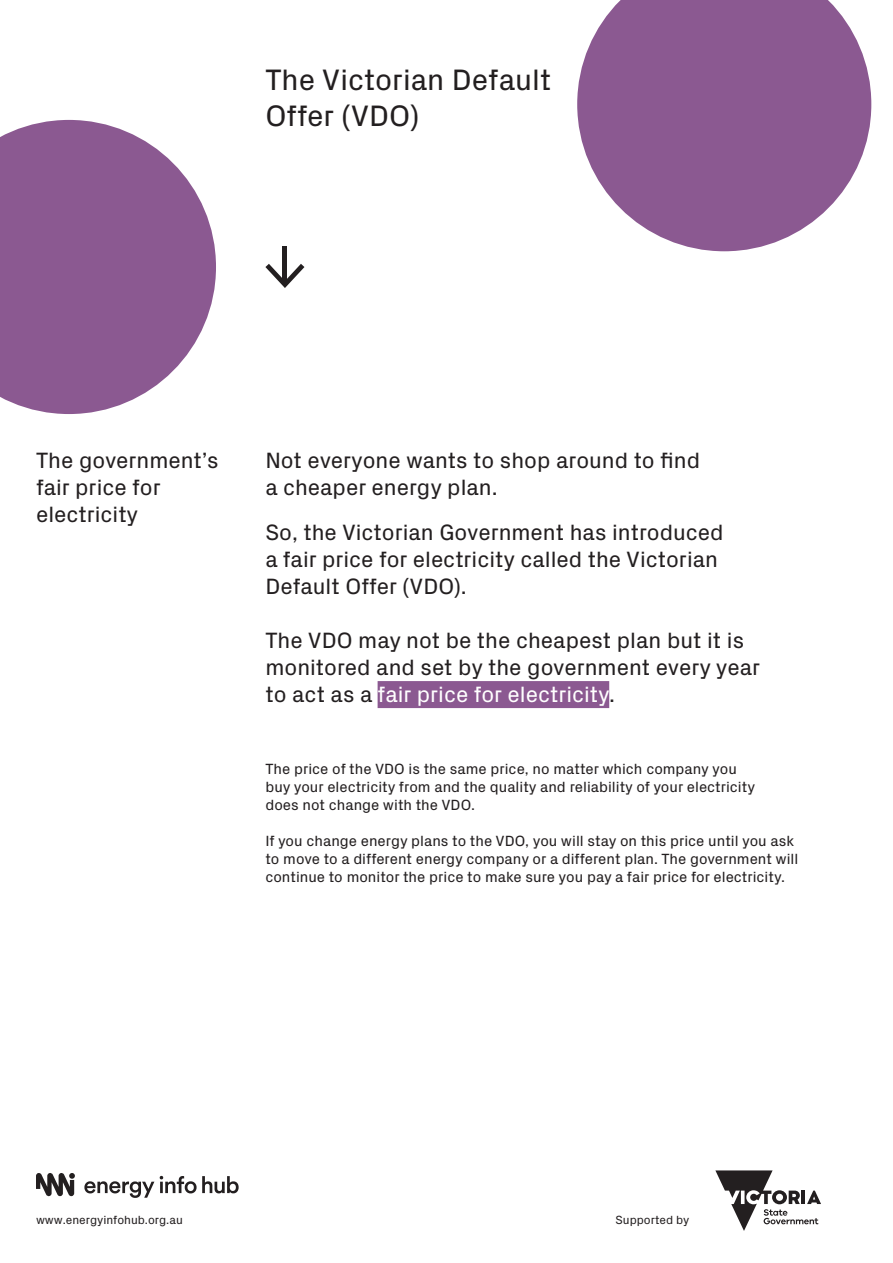
<style>
.page{position:relative;width:893px;height:1263px;background:#fff}
.page>*{position:absolute;margin:0;border:0;box-sizing:border-box;transform-origin:0 0}
.t1{font:30px/36px "Px Grotesk";color:#231f20}
.t2{font:22.5px/27px "Px Grotesk";color:#231f20}
.t3{font:15px/18px "Px Grotesk";color:#231f20}
.t4{font:12px "Px Grotesk";color:#231f20}
.s1{color:#fff}
</style>
<div class="page">
<svg style="left:0;top:120px;width:216px;height:294px;fill:#8b5991"></svg>
<svg style="left:577px;top:0;width:294px;height:251px;fill:#8b5991"></svg>
<hr style="left:283px;top:246px;width:4px;height:37px;background:#231f20">
<svg style="left:265px;top:264px;width:39px;height:24px"></svg>
<svg style="left:84px;top:1181px;width:70px;height:17px"></svg>
<svg style="left:160px;top:1176px;width:79px;height:17px"></svg>
<svg style="left:36px;top:1173px;width:39px;height:23px"></svg>
<svg style="left:715px;top:1170px;width:106px;height:61px"></svg>
<div style="left:378px;top:681px;width:231px;height:27px;background:#8b5991"></div>
<p class="t1" style="left:265px;top:60px;width:287px">The Victorian Default<br>Offer (VDO)</p>
<p class="t2" style="left:36px;top:445px;width:184px">The government’s fair price for electricity</p>
<p class="t2" style="left:265px;top:445px;width:436px">Not everyone wants to shop around to find a cheaper energy plan.</p>
<p class="t2" style="left:265px;top:517px;width:460px">So, the Victorian Government has introduced a fair price for electricity called the Victorian<br>Default Offer (VDO).</p>
<p class="t2" style="left:265px;top:625px;width:496px">The VDO may not be the cheapest plan but it is monitored and set by the government every year to act as a <span class="s1">fair price for electricity</span>.</p>
<p class="t3" style="left:265px;top:759px;width:491px">The price of the VDO is the same price, no matter which company you buy your electricity from and the quality and reliability of your electricity does not change with the VDO.</p>
<p class="t3" style="left:265px;top:831px;width:534px">If you change energy plans to the VDO, you will stay on this price until you ask to move to a different energy company or a different plan. The government will continue to monitor the price to make sure you pay a fair price for electricity.</p>
<p class="t4" style="left:36px;top:1211px;width:148px">www.energyinfohub.org.au</p>
<p class="t4" style="left:615px;top:1212px;width:76px">Supported by</p>
</div>
